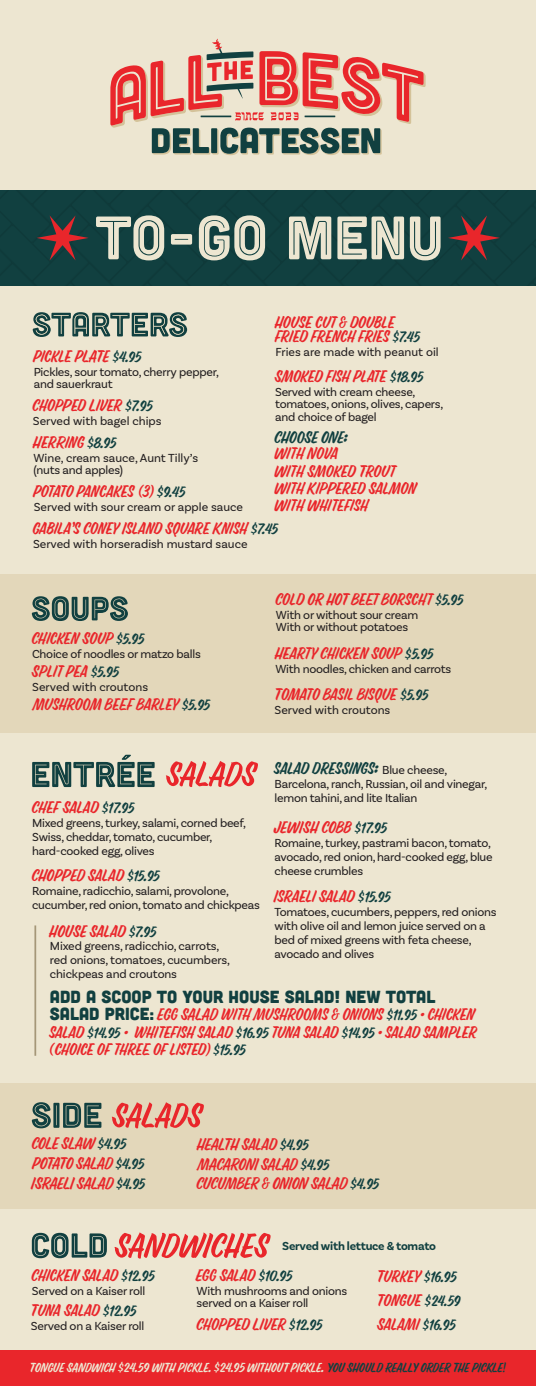
<style>
.page{position:relative;width:536px;height:1386px;background:#ede6d1}
.page>*{position:absolute;margin:0;border:0;box-sizing:border-box;transform-origin:0 0}
.t1{font:17.5px "Cubano";color:#114040}
.t2{font:15.75px/17.5px "Eds Market Narrow Slant";letter-spacing:-.005em;color:#e9262b}
.t3{font:15.75px "Eds Market Narrow Slant";color:#114040}
.t4{font:14px "Eds Market Narrow Slant";color:#114040}
.t5{font:12.25px/14px "Basic Sans";letter-spacing:-.02em;color:#231f20}
.t6{font:12.25px/12.2px "Basic Sans";color:#231f20}
.t7{font:12.25px "Eds Market Narrow Slant";color:#ede6d1}
.t8{font:700 12.25px "Basic Sans";letter-spacing:-.02em;color:#114040}
.s1{font-size:14px;color:#114040}
.s2{font-family:"Basic Sans";font-size:12.25px;color:#231f20}
.s3{font-family:"Cubano";font-size:17.5px;color:#114040}
.s4{color:#114040}
</style>
<div class="page">
<div style="left:0;top:575px;width:536px;height:158px;background:#e5d8ba"></div>
<div style="left:0;top:1083px;width:536px;height:126px;background:#e5d8ba"></div>
<svg style="left:110px;top:39px;width:315px;height:116px"></svg>
<svg style="left:33px;top:312px;width:154px;height:25px"></svg>
<div style="left:0;top:190px;width:536px;height:96px;background:#114040"></div>
<svg style="left:448px;top:215px;width:52px;height:45px"></svg>
<svg style="left:37px;top:215px;width:52px;height:45px"></svg>
<svg style="left:171px;top:234px;width:21px;height:11px"></svg>
<svg style="left:289px;top:217px;width:42px;height:42px;background:#b4bbab"></svg>
<svg style="left:337px;top:217px;width:103px;height:43px"></svg>
<svg style="left:96px;top:215px;width:68px;height:45px"></svg>
<svg style="left:199px;top:215px;width:66px;height:45px"></svg>
<svg style="left:32px;top:596px;width:96px;height:25px"></svg>
<svg style="left:166px;top:761px;width:92px;height:26px"></svg>
<svg style="left:32px;top:755px;width:122px;height:32px"></svg>
<svg style="left:32px;top:1233px;width:75px;height:25px"></svg>
<svg style="left:114px;top:1232px;width:156px;height:27px"></svg>
<svg style="left:32px;top:1102px;width:69px;height:26px"></svg>
<svg style="left:112px;top:1102px;width:92px;height:26px"></svg>
<div style="left:0;top:1350px;width:536px;height:36px;background:#e9262b"></div>
<hr style="left:34px;top:925px;width:2px;height:131px;background:#a59778">
<p class="t2" style="left:34px;top:348px;width:109px">PICKLE PLATE <span class="s1">$4.95</span></p>
<p class="t5" style="left:34px;top:365px;width:187px;line-height:12.2px">Pickles, sour tomato, cherry pepper, and sauerkraut</p>
<p class="t2" style="left:33px;top:397px;width:121px">CHOPPED LIVER <span class="s1">$7.95</span></p>
<p class="t6" style="left:33px;top:415px;width:130px">Served with bagel chips</p>
<p class="t2" style="left:34px;top:434px;width:85px">HERRING <span class="s1">$8.95</span></p>
<p class="t6" style="left:34px;top:452px;width:166px">Wine, cream sauce, Aunt Tilly’s (nuts and apples)</p>
<p class="t2" style="left:34px;top:484px;width:153px">POTATO PANCAKES (3) <span class="s1">$9.45</span></p>
<p class="t6" style="left:34px;top:501px;width:211px">Served with sour cream or apple sauce</p>
<p class="t2" style="left:275px;top:316px;width:146px;line-height:14px">HOUSE CUT &amp; DOUBLE<br>FRIED FRENCH FRIES <span class="s1">$7.45</span></p>
<p class="t6" style="left:275px;top:346px;width:165px">Fries are made with peanut oil</p>
<p class="t2" style="left:275px;top:368px;width:150px">SMOKED FISH PLATE <span class="s1">$18.95</span></p>
<p class="t5" style="left:275px;top:386px;width:170px;line-height:12.2px">Served with cream cheese, tomatoes, onions, olives, capers, and choice of bagel</p>
<p class="t3" style="left:275px;top:425px;width:75px">CHOOSE ONE:</p>
<p class="t2" style="left:275px;top:454px;width:122px;line-height:34.6px">WITH SMOKED TROUT<br>WITH WHITEFISH</p>
<p class="t2" style="left:275px;top:446px;width:65px">WITH NOVA</p>
<p class="t2" style="left:275px;top:480px;width:143px">WITH KIPPERED SALMON</p>
<p class="t2" style="left:33px;top:521px;width:247px">GABILA’S CONEY ISLAND SQUARE KNISH <span class="s1">$7.45</span></p>
<p class="t6" style="left:33px;top:538px;width:216px">Served with horseradish mustard sauce</p>
<p class="t2" style="left:276px;top:591px;width:189px">COLD OR HOT BEET BORSCHT <span class="s1">$5.95</span></p>
<p class="t5" style="left:276px;top:609px;width:144px;line-height:12.2px">With or without sour cream<br>With or without potatoes</p>
<p class="t2" style="left:32px;top:630px;width:114px">CHICKEN SOUP <span class="s1">$5.95</span></p>
<p class="t5" style="left:32px;top:646px;width:170px">Choice of noodles or matzo balls</p>
<p class="t2" style="left:275px;top:645px;width:160px">HEARTY CHICKEN SOUP <span class="s1">$5.95</span></p>
<p class="t5" style="left:275px;top:662px;width:177px">With noodles, chicken and carrots</p>
<p class="t2" style="left:274px;top:686px;width:155px">TOMATO BASIL BISQUE <span class="s1">$5.95</span></p>
<p class="t2" style="left:32px;top:663px;width:88px">SPLIT PEA <span class="s1">$5.95</span></p>
<p class="t6" style="left:32px;top:681px;width:117px">Served with croutons</p>
<p class="t2" style="left:33px;top:697px;width:147px">MUSHROOM BEEF BARLEY</p>
<p class="t6" style="left:274px;top:704px;width:117px">Served with croutons</p>
<p class="t4" style="left:182px;top:695px;width:29px">$5.95</p>
<p class="t2" style="left:32px;top:799px;width:104px">CHEF SALAD <span class="s1">$17.95</span></p>
<p class="t5" style="left:32px;top:816px;width:215px">Mixed greens, turkey, salami, corned beef,<br>Swiss, cheddar, tomato, cucumber, hard-cooked egg, olives</p>
<p class="t2" style="left:32px;top:867px;width:129px">CHOPPED SALAD <span class="s1">$15.95</span></p>
<p class="t5" style="left:32px;top:884px;width:229px">Romaine, radicchio, salami, provolone, cucumber, red onion, tomato and chickpeas</p>
<p class="t2" style="left:50px;top:923px;width:108px">HOUSE SALAD <span class="s1">$7.95</span></p>
<p class="t5" style="left:50px;top:938px;width:181px">Mixed greens, radicchio, carrots, red onions, tomatoes, cucumbers, chickpeas and croutons</p>
<p class="t3" style="left:274px;top:757px;width:174px">SALAD DRESSINGS: <span class="s2">Blue cheese,</span></p>
<p class="t5" style="left:274px;top:777px;width:214px">Barcelona, ranch, Russian, oil and vinegar, lemon tahini, and lite Italian</p>
<p class="t2" style="left:274px;top:819px;width:114px">JEWISH COBB <span class="s1">$17.95</span></p>
<p class="t5" style="left:274px;top:836px;width:219px">Romaine, turkey, pastrami bacon, tomato, avocado, red onion, hard-cooked egg, blue cheese crumbles</p>
<p class="t2" style="left:274px;top:889px;width:118px">ISRAELI SALAD <span class="s1">$15.95</span></p>
<p class="t5" style="left:274px;top:905px;width:223px">Tomatoes, cucumbers, peppers, red onions with olive oil and lemon juice served on a bed of mixed greens with feta cheese, avocado and olives</p>
<h1 class="t1" style="left:50px;top:986px;width:387px">ADD A SCOOP TO YOUR HOUSE SALAD! NEW TOTAL</h1>
<p class="t2" style="left:50px;top:1007px;width:429px"><span class="s3">SALAD PRICE:</span> EGG SALAD WITH MUSHROOMS &amp; ONIONS <span class="s1">$11.95</span> • CHICKEN<br>SALAD <span class="s1">$14.95</span> • WHITEFISH SALAD <span class="s1">$16.95</span> TUNA SALAD <span class="s1">$14.95</span> • SALAD SAMPLER (CHOICE OF THREE OF LISTED) <span class="s1">$15.95</span></p>
<p class="t2" style="left:32px;top:1134px;width:114px;line-height:19.9px">COLE SLAW <span class="s1">$4.95<br></span>POTATO SALAD <span class="s1">$4.95</span></p>
<p class="t2" style="left:197px;top:1136px;width:113px">HEALTH SALAD <span class="s1">$4.95</span></p>
<p class="t2" style="left:198px;top:1156px;width:133px">MACARONI SALAD <span class="s1">$4.95</span></p>
<p class="t2" style="left:32px;top:1175px;width:115px">ISRAELI SALAD <span class="s1">$4.95</span></p>
<p class="t2" style="left:197px;top:1175px;width:184px">CUCUMBER &amp; ONION SALAD <span class="s1">$4.95</span></p>
<p class="t8" style="left:282px;top:1239px;width:155px">Served with lettuce &amp; tomato</p>
<p class="t2" style="left:32px;top:1267px;width:124px">CHICKEN SALAD <span class="s1">$12.95</span></p>
<p class="t5" style="left:32px;top:1283px;width:115px">Served on a Kaiser roll</p>
<p class="t2" style="left:31px;top:1303px;width:107px">TUNA SALAD <span class="s1">$12.95</span></p>
<p class="t5" style="left:31px;top:1319px;width:115px">Served on a Kaiser roll</p>
<p class="t2" style="left:196px;top:1267px;width:98px">EGG SALAD <span class="s1">$10.95</span></p>
<p class="t5" style="left:196px;top:1284px;width:152px;line-height:12.2px">With mushrooms and onions served on a Kaiser roll</p>
<p class="t2" style="left:197px;top:1317px;width:127px">CHOPPED LIVER <span class="s1">$12.95</span></p>
<p class="t2" style="left:377px;top:1268px;width:81px">TURKEY <span class="s1">$16.95</span></p>
<p class="t2" style="left:377px;top:1289px;width:85px;line-height:24.2px">TONGUE <span class="s1">$24.59<br></span>SALAMI <span class="s1">$16.95</span></p>
<p class="t7" style="left:30px;top:1359px;width:477px">TONGUE SANDWICH $24.59 WITH PICKLE. $24.95 WITHOUT PICKLE. <span class="s4">YOU SHOULD REALLY ORDER THE PICKLE!</span></p>
</div>
